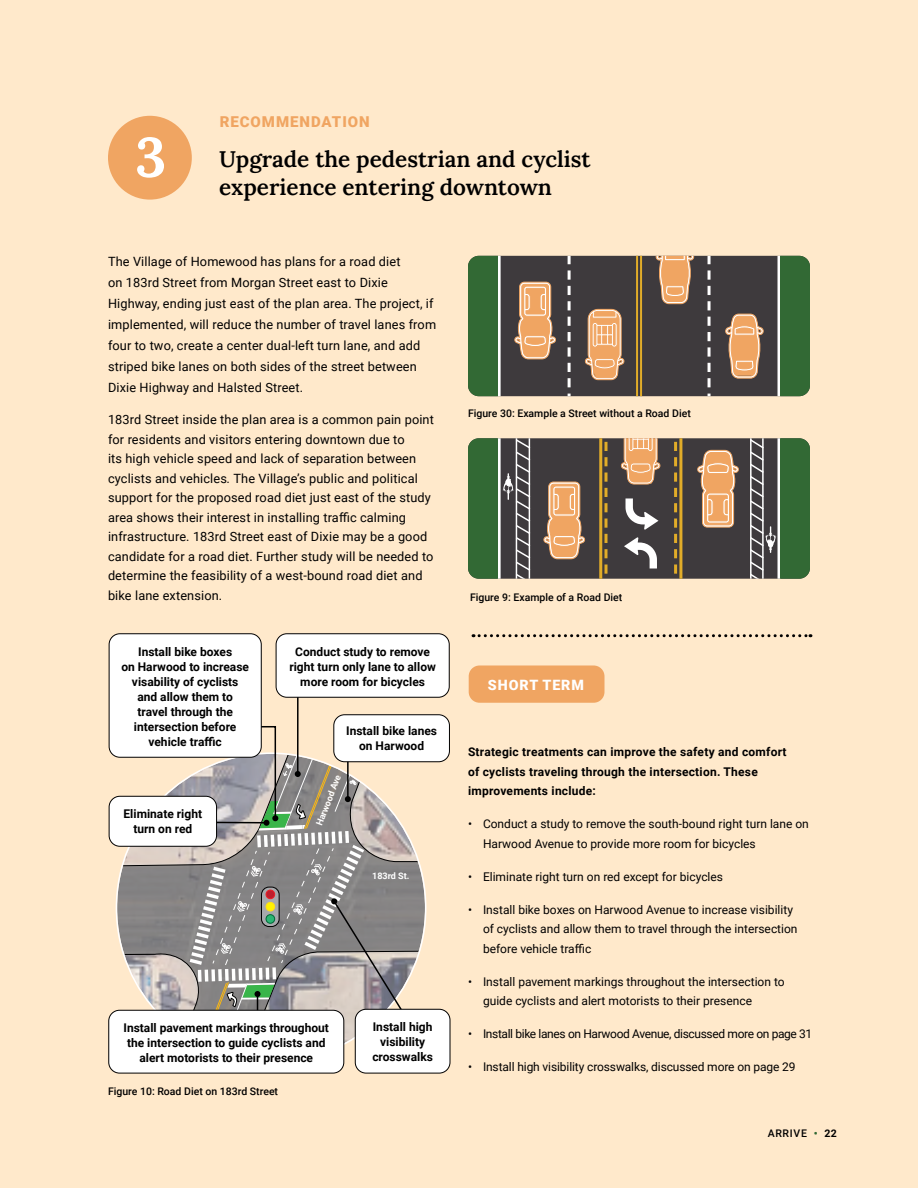
<style>
.page{position:relative;width:918px;height:1188px;background:#ffe9cb}
.page>*{position:absolute;margin:0;border:0;box-sizing:border-box;transform-origin:0 0}
.t1{font:700 55.5px "Lora";color:#fff}
.t2{font:600 22.5px/28.5px "Lora";color:#000}
.t3{font:900 15px "Roboto";letter-spacing:.065em;color:#f0a562}
.t4{font:900 14.25px "Roboto";letter-spacing:.065em;color:#fff}
.t5{font:12.75px/19.5px "Roboto";letter-spacing:.01em;color:#000}
.t6{font:12px/19.5px "Roboto";color:#000}
.t7{font:700 12px/15px "Roboto";color:#000;text-align:center}
.t8{font:700 12px/19.5px "Roboto";letter-spacing:.02em;color:#000}
.t9{font:12px "Roboto";letter-spacing:-.03em;color:#000}
.t10{font:500 10.5px "Roboto";color:#000}
.t11{font:700 9px "Roboto";color:#fff}
.s1{font-style:italic}
.s2{font-weight:900;color:#326934}
.s3{font-weight:700}
</style>
<div class="page">
<div style="left:108px;top:116px;width:84px;height:84px;background:#f0a562;border-radius:50%"></div>
<div style="left:469px;top:666px;width:136px;height:37px;background:#f0a562;border-radius:11px"></div>
<div style="left:468px;top:256px;width:342px;height:140px;background:#3e3a3d;border-radius:11px"></div>
<hr style="left:498px;top:256px;width:3px;height:140px;background:#fff">
<svg style="left:708px;top:256px;width:3px;height:140px"></svg>
<hr style="left:778px;top:256px;width:3px;height:140px;background:#fff">
<svg style="left:568px;top:256px;width:3px;height:140px"></svg>
<hr style="left:640px;top:256px;width:2px;height:140px;background:#e1ac29">
<hr style="left:636px;top:256px;width:2px;height:140px;background:#e1ac29">
<svg style="left:656px;top:256px;width:39px;height:48px"></svg>
<svg style="left:514px;top:281px;width:42px;height:79px"></svg>
<svg style="left:725px;top:313px;width:39px;height:66px"></svg>
<div style="left:468px;top:256px;width:30px;height:140px;background:#326934"></div>
<div style="left:781px;top:256px;width:29px;height:140px;background:#326934"></div>
<div style="left:468px;top:438px;width:342px;height:141px;background:#3e3a3d;border-radius:11px"></div>
<hr style="left:498px;top:438px;width:3px;height:141px;background:#fff">
<hr style="left:778px;top:438px;width:3px;height:141px;background:#fff">
<hr style="left:679px;top:438px;width:3px;height:141px;background:#e1ac29">
<div style="left:468px;top:438px;width:30px;height:141px;background:#326934"></div>
<div style="left:781px;top:438px;width:29px;height:141px;background:#326934"></div>
<hr style="left:599px;top:438px;width:3px;height:141px;background:#e1ac29">
<svg style="left:621px;top:438px;width:40px;height:47px"></svg>
<svg style="left:543px;top:481px;width:43px;height:79px"></svg>
<svg style="left:697px;top:450px;width:42px;height:78px"></svg>
<svg style="left:604px;top:442px;width:4px;height:132px"></svg>
<svg style="left:624px;top:537px;width:33px;height:31px"></svg>
<svg style="left:626px;top:498px;width:32px;height:32px"></svg>
<hr style="left:297px;top:682px;width:2px;height:92px;background:#000">
<div style="left:109px;top:1010px;width:235px;height:63px;background:#fff;border-radius:11px"></div>
<div style="left:108px;top:1010px;width:236px;height:63px;border:1px solid #000;border-radius:11px"></div>
<div style="left:109px;top:796px;width:108px;height:50px;background:#fff;border-radius:11px"></div>
<svg style="left:674px;top:442px;width:3px;height:132px"></svg>
<div style="left:276px;top:634px;width:173px;height:63px;background:#fff;border-radius:11px"></div>
<div style="left:276px;top:633px;width:174px;height:65px;border:1px solid #000;border-radius:11px"></div>
<div style="left:334px;top:715px;width:115px;height:47px;background:#fff;border-radius:11px"></div>
<div style="left:333px;top:714px;width:117px;height:48px;border:1px solid #000;border-radius:11px"></div>
<svg style="left:473px;top:634px;width:338px;height:3px"></svg>
<svg style="left:585px;top:309px;width:40px;height:71px"></svg>
<svg style="left:748px;top:438px;width:28px;height:141px"></svg>
<svg style="left:503px;top:438px;width:29px;height:141px"></svg>
<div style="left:109px;top:634px;width:152px;height:123px;background:#fff;border-radius:11px"></div>
<div style="left:109px;top:633px;width:153px;height:125px;border:1px solid #000;border-radius:11px"></div>
<svg style="left:117px;top:725px;width:308px;height:337px"></svg>
<div style="left:355px;top:1009px;width:95px;height:64px;background:#fff;border-radius:11px"></div>
<div style="left:355px;top:1009px;width:95px;height:64px;border:1px solid #000;border-radius:11px"></div>
<h1 class="t1" style="left:135px;top:111px;width:33px">3</h1>
<p class="t3" style="left:220px;top:111px;width:152px">RECOMMENDATION</p>
<h2 class="t2" style="left:219px;top:143px;width:373px">Upgrade the pedestrian and cyclist experience entering downtown</h2>
<p class="t5" style="left:108px;top:251px;width:330px;line-height:21px">The Village of Homewood has plans for a road diet<br>on 183rd Street from Morgan Street east to Dixie Highway, ending just east of the plan area. The project, if implemented, will reduce the number of travel lanes from four to two, create a center dual-left turn lane, and add striped bike lanes on both sides of the street between Dixie Highway and Halsted Street.</p>
<p class="t5" style="left:108px;top:410px;width:327px">183rd Street inside the plan area is a common pain point for residents and visitors entering downtown due to<br>its high vehicle speed and lack of separation between cyclists and vehicles<span class="s1">.</span> The Village’s public and political support for the proposed road diet just east of the study area shows their interest in installing traffic calming infrastructure. 183rd Street east of Dixie may be a good candidate for a road diet. Further study will be needed to determine the feasibility of a west-bound road diet and bike lane extension.</p>
<p class="t7" style="left:121px;top:644px;width:129px">Install bike boxes<br>on Harwood to increase visability of cyclists and allow them to travel through the intersection before vehicle traffic</p>
<p class="t7" style="left:124px;top:806px;width:80px">Eliminate right turn on red</p>
<p class="t7" style="left:289px;top:644px;width:148px">Conduct study to remove right turn only lane to allow more room for bicycles</p>
<p class="t7" style="left:346px;top:723px;width:92px">Install bike lanes on Harwood</p>
<p class="t11" style="left:313px;top:823px;width:55px;rotate:-69deg">Harwood Ave</p>
<p class="t11" style="left:372px;top:870px;width:39px">183rd St.</p>
<p class="t7" style="left:124px;top:1020px;width:207px">Install pavement markings throughout the intersection to guide cyclists and alert motorists to their presence</p>
<p class="t10" style="left:108px;top:1084px;width:172px">Figure 10: Road Diet on 183rd Street</p>
<p class="t7" style="left:372px;top:1019px;width:62px">Install high visibility crosswalks</p>
<p class="t10" style="left:468px;top:406px;width:224px">Figure 30: Example a Street without a Road Diet</p>
<p class="t10" style="left:470px;top:590px;width:154px">Figure 9: Example of a Road Diet</p>
<p class="t4" style="left:488px;top:675px;width:98px">SHORT TERM</p>
<p class="t8" style="left:468px;top:742px;width:320px">Strategic treatments can improve the safety and comfort of cyclists traveling through the intersection. These improvements include:</p>
<p class="t6" style="left:483px;top:814px;width:327px;text-indent:-15px">• Conduct a study to remove the south-bound right turn lane on<br>Harwood Avenue to provide more room for bicycles</p>
<p class="t6" style="left:468px;top:866px;width:257px">• Eliminate right turn on red except for bicycles</p>
<p class="t6" style="left:483px;top:899px;width:316px;text-indent:-15px">• Install bike boxes on Harwood Avenue to increase visibility of cyclists and allow them to travel through the intersection before vehicle traffic</p>
<p class="t6" style="left:483px;top:971px;width:303px;text-indent:-15px">• Install pavement markings throughout the intersection to guide cyclists and alert motorists to their presence</p>
<p class="t9" style="left:468px;top:1025px;width:346px">• Install bike lanes on Harwood Avenue, discussed more on page 31</p>
<p class="t6" style="left:468px;top:1057px;width:329px">• Install high visibility crosswalks, discussed more on page 29</p>
<p class="t10" style="left:768px;top:1126px;width:71px">ARRIVE <span class="s2">•</span> <span class="s3">22</span></p>
</div>
